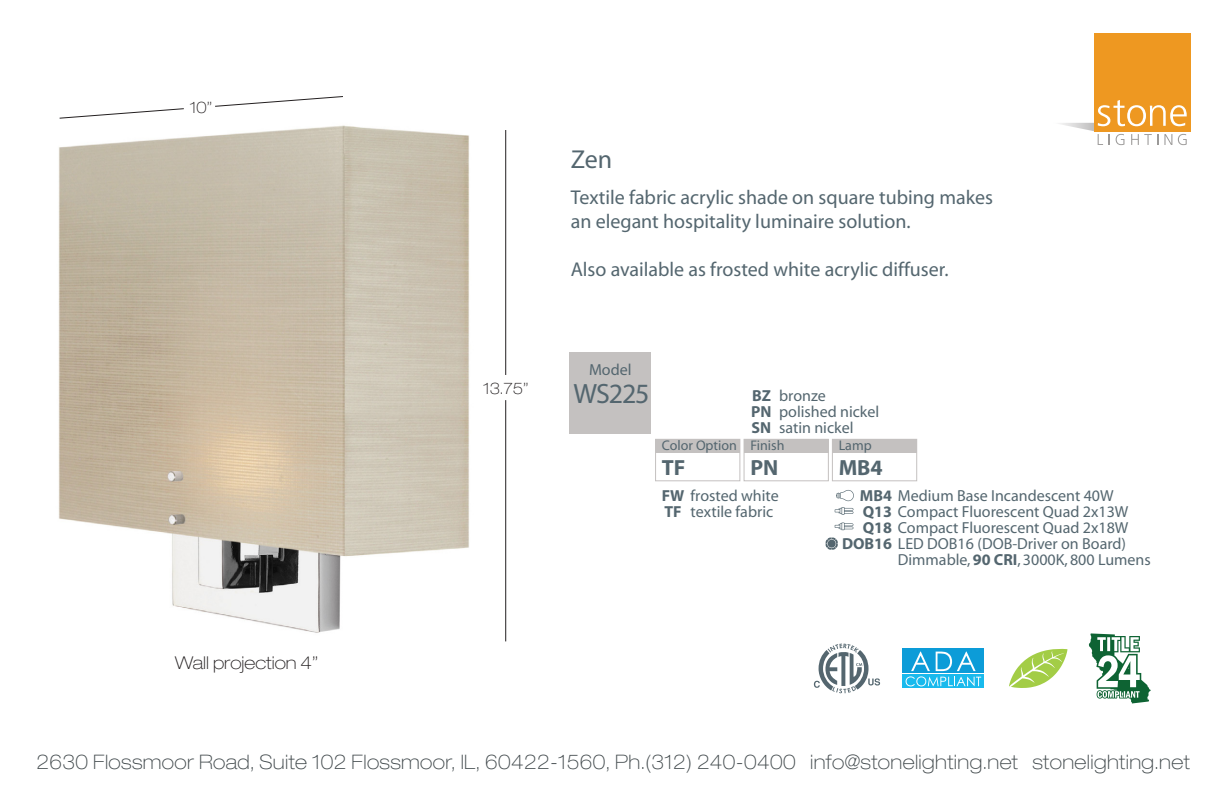
<style>
.page{position:relative;width:1224px;height:794px;background:#fff}
.page>*{position:absolute;margin:0;border:0;box-sizing:border-box;transform-origin:0 0}
.t1{font:28px "Myriad";letter-spacing:-.04em;color:#54666f}
.t2{font:26px "Myriad";color:#54666f}
.t3{font:700 22px "Myriad";color:#54666f}
.t4{font:20px/24px "Myriad";color:#54666f}
.t5{font:100 expanded 20px "Helvetica Neue LT Std";letter-spacing:.02em;color:#3f474a}
.t6{font:100 expanded 17.8px "Helvetica Neue LT Std";color:#231f20}
.t7{font:16px/16px "Myriad";color:#54666f}
.t8{font:16px "Myriad";color:#556770}
.t9{font:700 16px/16px "Myriad";color:#54666f;text-align:justify}
.t10{font:100 expanded 15.8px "Helvetica Neue LT Std";color:#231f20}
.t11{font:14px "Myriad";color:#54666f}
.s1{font-weight:700}
.s2{font-weight:700;color:#54666f}
</style>
<div class="page">
<div style="left:1095px;top:33px;width:96px;height:98px;background:#ee9821"></div>
<svg style="left:1059px;top:100px;width:132px;height:45px"></svg>
<img style="left:58px;top:125px;width:411px;height:508px">
<hr style="left:505px;top:130px;width:1px;height:245px;background:#231f20">
<hr style="left:505px;top:400px;width:1px;height:241px;background:#231f20">
<svg style="left:215px;top:96px;width:128px;height:11px"></svg>
<svg style="left:59px;top:108px;width:125px;height:11px"></svg>
<div style="left:655px;top:439px;width:85px;height:42px;border:1px solid #c4c1c0"></div>
<div style="left:656px;top:439px;width:84px;height:14px;background:#c4c1c0"></div>
<div style="left:569px;top:352px;width:82px;height:82px;background:#c4c1c0"></div>
<div style="left:744px;top:439px;width:85px;height:42px;border:1px solid #c4c1c0"></div>
<div style="left:832px;top:439px;width:85px;height:42px;border:1px solid #c4c1c0"></div>
<div style="left:744px;top:439px;width:84px;height:14px;background:#c4c1c0"></div>
<div style="left:832px;top:439px;width:85px;height:14px;background:#c4c1c0"></div>
<svg style="left:836px;top:490px;width:18px;height:11px"></svg>
<svg style="left:835px;top:507px;width:18px;height:8px"></svg>
<svg style="left:826px;top:537px;width:12px;height:12px"></svg>
<div style="left:828px;top:539px;width:8px;height:8px;background:#54666f;border-radius:50%"></div>
<svg style="left:835px;top:522px;width:18px;height:8px"></svg>
<svg style="left:814px;top:643px;width:66px;height:50px"></svg>
<div style="left:903px;top:648px;width:81px;height:25px;background:#0c9cd8"></div>
<svg style="left:903px;top:674px;width:81px;height:14px"></svg>
<svg style="left:906px;top:651px;width:75px;height:35px"></svg>
<svg style="left:1009px;top:648px;width:58px;height:40px"></svg>
<svg style="left:1089px;top:633px;width:62px;height:70px"></svg>
<p class="t10" style="left:190px;top:98px;width:24px">10”</p>
<p class="t6" style="left:175px;top:652px;width:145px">Wall projection 4”</p>
<p class="t10" style="left:483px;top:378px;width:47px">13.75”</p>
<h2 class="t2" style="left:571px;top:147px;width:43px">Zen</h2>
<p class="t4" style="left:571px;top:186px;width:424px">Textile fabric acrylic shade on square tubing makes an elegant hospitality luminaire solution.</p>
<p class="t4" style="left:571px;top:258px;width:379px">Also available as frosted white acrylic diffuser.</p>
<p class="t7" style="left:589px;top:362px;width:44px">Model</p>
<h1 class="t1" style="left:574px;top:380px;width:78px">WS225</h1>
<p class="t9" style="left:751px;top:388px;width:22px">BZ PN SN</p>
<p class="t7" style="left:779px;top:389px;width:102px">bronze polished nickel satin nickel</p>
<h3 class="t3" style="left:839px;top:456px;width:46px">MB4</h3>
<p class="t11" style="left:662px;top:438px;width:77px">Color Option</p>
<p class="t11" style="left:750px;top:438px;width:36px">Finish</p>
<p class="t11" style="left:839px;top:438px;width:34px">Lamp</p>
<p class="t7" style="left:860px;top:488px;width:255px"><span class="s1">MB4</span> Medium Base Incandescent 40W</p>
<p class="t7" style="left:863px;top:504px;width:267px"><span class="s1">Q13</span> Compact Fluorescent Quad 2x13W</p>
<p class="t7" style="left:863px;top:520px;width:267px"><span class="s1">Q18</span> Compact Fluorescent Quad 2x18W</p>
<p class="t8" style="left:842px;top:535px;width:286px"><span class="s2">DOB16</span> LED DOB16 (DOB-Driver on Board)</p>
<p class="t8" style="left:898px;top:551px;width:254px">Dimmable, <span class="s2">90 CRI</span>, 3000K, 800 Lumens</p>
<h3 class="t3" style="left:750px;top:456px;width:29px">PN</h3>
<h3 class="t3" style="left:662px;top:456px;width:25px">TF</h3>
<p class="t7" style="left:662px;top:488px;width:119px"><span class="s1">FW</span> frosted white<br><span class="s1">TF</span></p>
<p class="t7" style="left:691px;top:504px;width:84px">textile fabric</p>
<p class="t5" style="left:37px;top:749px;width:1155px">2630 Flossmoor Road, Suite 102 Flossmoor, IL, 60422-1560, Ph.(312) 240-0400 info@stonelighting.net stonelighting.net</p>
</div>
